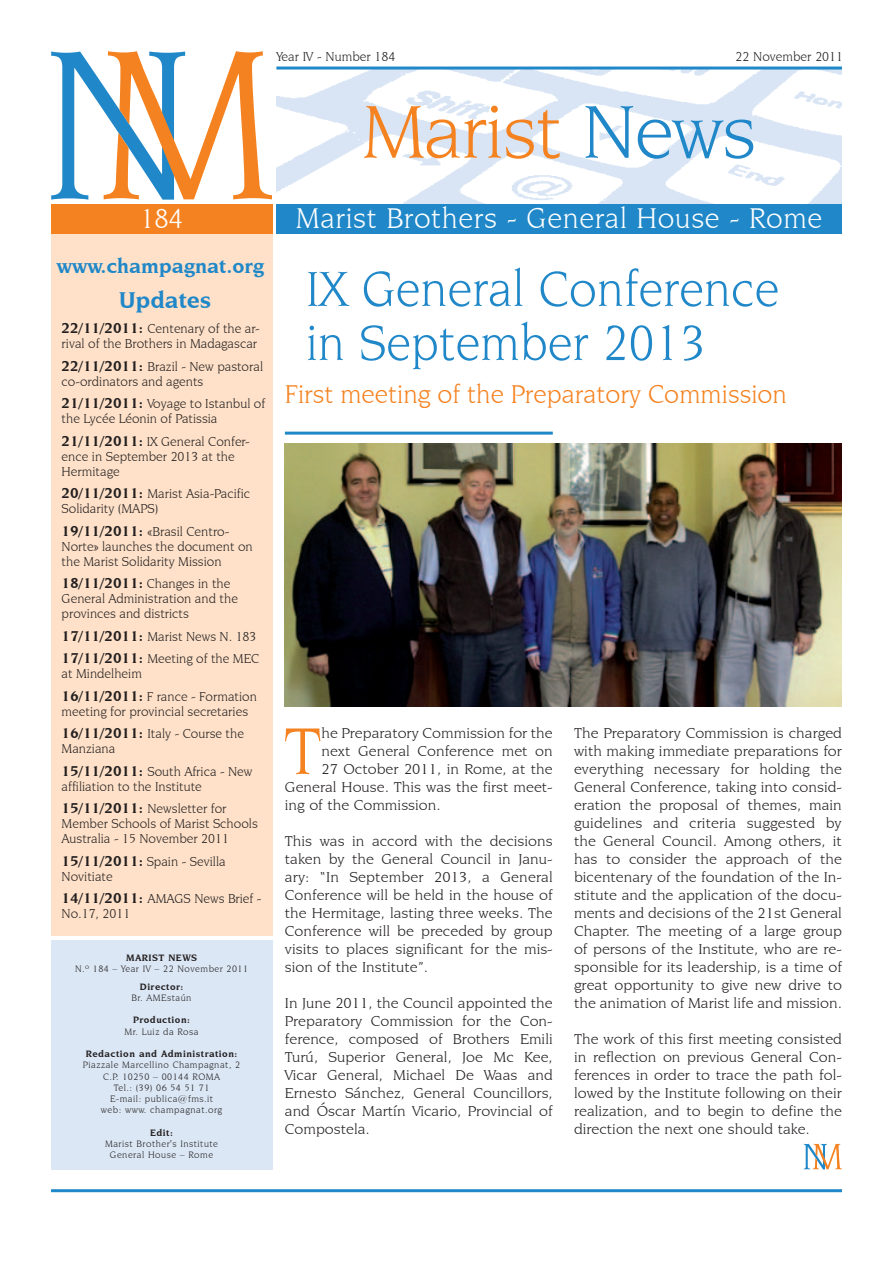
<style>
.page{position:relative;width:893px;height:1263px;background:#fff}
.page>*{position:absolute;margin:0;border:0;box-sizing:border-box;transform-origin:0 0}
.t1{font:79.5px "Novarese IT Cby BT";letter-spacing:-.015em;color:#f58220}
.t2{font:70.2px "Novarese IT Cby BT";color:#f58220;scale:1.07 1}
.t3{font:52.5px/54px "Novarese IT Cby BT";color:#2088c9;scale:.96 1}
.t4{font:30px "Novarese IT Cby BT";letter-spacing:.02em;color:#fff}
.t5{font:28.5px "Novarese IT Cby BT";color:#fff}
.t6{font:27px "Novarese IT Cby BT";color:#f58220}
.t7{font:700 24px "Novarese IT Cby BT";color:#2088c9}
.t8{font:700 21px "Novarese IT Cby BT";color:#2088c9}
.t9{font:15px/18px "Novarese IT Cby BT";color:#231f20;text-align:justify;scale:1.07 1}
.t10{font:13.5px/15px "Novarese IT Cby BT";color:#231f20}
.t11{font:9.75px/11.2px "Novarese IT Cby BT";letter-spacing:.05em;color:#231f20;text-align:center}
.t12{font:700 9.75px "Novarese IT Cby BT";letter-spacing:.05em;color:#231f20}
.s1{color:#2088c9}
.s2{font-weight:700;font-size:15px}
</style>
<div class="page">
<img style="left:276px;top:70px;width:566px;height:134px">
<hr style="left:276px;top:67px;width:566px;height:3px;background:#2088c9">
<div style="left:276px;top:204px;width:566px;height:30px;background:#2088c9"></div>
<svg style="left:51px;top:51px;width:221px;height:149px"></svg>
<hr style="left:51px;top:1189px;width:791px;height:3px;background:#2088c9">
<div style="left:51px;top:234px;width:221px;height:701px;background:#fee1c8"></div>
<div style="left:51px;top:940px;width:221px;height:229px;background:#dbe7f5"></div>
<div style="left:51px;top:204px;width:221px;height:30px;background:#f58220"></div>
<hr style="left:285px;top:432px;width:268px;height:3px;background:#2088c9">
<svg style="left:804px;top:1144px;width:38px;height:25px"></svg>
<img style="left:285px;top:444px;width:557px;height:262px">
<p class="t10" style="left:276px;top:49px;width:120px">Year IV - Number 184</p>
<p class="t10" style="left:736px;top:49px;width:109px">22 November 2011</p>
<h1 class="t1" style="left:362px;top:85px;width:396px">Marist <span class="s1">News</span></h1>
<h3 class="t5" style="left:140px;top:202px;width:45px">184</h3>
<h3 class="t8" style="left:57px;top:253px;width:209px">www.champagnat.org</h3>
<h3 class="t7" style="left:119px;top:285px;width:94px">Updates</h3>
<p class="t10" style="left:62px;top:321px;width:200px"><span class="s2">22/11/2011:</span> Centenary of the ar&shy;rival of the Brothers in Madagascar</p>
<p class="t10" style="left:62px;top:358px;width:203px"><span class="s2">22/11/2011:</span> Brazil - New pastoral co-ordinators and agents</p>
<p class="t10" style="left:62px;top:396px;width:205px"><span class="s2">21/11/2011:</span> Voyage to Istanbul of the Lycée Léonin of Patissia</p>
<p class="t10" style="left:62px;top:433px;width:190px"><span class="s2">21/11/2011:</span> IX General Confer&shy;ence in September 2013 at the<br>Hermitage</p>
<p class="t10" style="left:62px;top:486px;width:190px"><span class="s2">20/11/2011:</span> Marist Asia-Pacific<br>Solidarity (MAPS)</p>
<p class="t10" style="left:62px;top:523px;width:193px"><span class="s2">19/11/2011:</span> «Brasil Centro-<br>Norte» launches the document on the Marist Solidarity Mission</p>
<p class="t10" style="left:62px;top:576px;width:178px"><span class="s2">18/11/2011:</span> Changes in the<br>General Administration and the provinces and districts</p>
<p class="t10" style="left:62px;top:625px;width:199px;line-height:22.5px"><span class="s2">17/11/2011:</span> Marist News N. 183<br><span class="s2">17/11/2011:</span> Meeting of the MEC</p>
<p class="t10" style="left:62px;top:662px;width:197px;line-height:22.5px">at Mindelheim<br><span class="s2">16/11/2011:</span> F rance - Formation</p>
<p class="t10" style="left:62px;top:700px;width:188px;line-height:22.5px">meeting for provincial secretaries<br><span class="s2">16/11/2011:</span> Italy - Course the</p>
<p class="t10" style="left:62px;top:737px;width:192px;line-height:22.5px">Manziana<br><span class="s2">15/11/2011:</span> South Africa - New</p>
<p class="t10" style="left:62px;top:775px;width:166px;line-height:22.5px">affiliation to the Institute<br><span class="s2">15/11/2011:</span> Newsletter for</p>
<p class="t10" style="left:62px;top:816px;width:198px">Member Schools of Marist Schools<br>Australia - 15 November 2011</p>
<p class="t10" style="left:62px;top:853px;width:166px"><span class="s2">15/11/2011:</span> Spain - Sevilla<br>Novitiate</p>
<p class="t10" style="left:62px;top:891px;width:201px"><span class="s2">14/11/2011:</span> AMAGS News Brief -<br>No.17, 2011</p>
<p class="t12" style="left:126px;top:952px;width:72px">Marist NEWS</p>
<p class="t11" style="left:75px;top:963px;width:175px">N.º 184 – Year IV – 22 November 2011</p>
<p class="t12" style="left:140px;top:980px;width:45px">Director:</p>
<p class="t11" style="left:132px;top:992px;width:61px">Br. AMEstaún</p>
<p class="t12" style="left:133px;top:1014px;width:58px">Production:</p>
<p class="t11" style="left:125px;top:1025px;width:75px">Mr. Luiz da Rosa</p>
<p class="t12" style="left:86px;top:1048px;width:153px">Redaction and Administration:</p>
<p class="t11" style="left:83px;top:1059px;width:159px">Piazzale Marcellino Champagnat, 2<br>C.P. 10250 – 00144 ROMA<br>Tel.: (39) 06 54 51 71<br>E-mail: publica@fms.it<br>web: www. champagnat.org</p>
<p class="t12" style="left:150px;top:1126px;width:24px">Edit:</p>
<p class="t11" style="left:105px;top:1138px;width:114px">Marist Brother's Institute<br>General House – Rome</p>
<h3 class="t4" style="left:296px;top:201px;width:528px">Marist Brothers - General House - Rome</h3>
<h3 class="t3" style="left:306px;top:261px;width:494px">IX General Conference in September 2013</h3>
<h3 class="t6" style="left:285px;top:378px;width:504px">First meeting of the Preparatory Commission</h3>
<h2 class="t2" style="left:284px;top:709px;width:37px">T</h2>
<p class="t9" style="left:321px;top:724px;width:218px">he Preparatory Commission for the</p>
<p class="t9" style="left:321px;top:742px;width:218px">next General Conference met on</p>
<p class="t9" style="left:321px;top:760px;width:218px">27 October 2011, in Rome, at the</p>
<p class="t9" style="left:285px;top:778px;width:252px">General House. This was the first meet-</p>
<p class="t9" style="left:285px;top:796px;width:147px">ing of the Commission.</p>
<p class="t9" style="left:285px;top:832px;width:252px">This was in accord with the decisions taken by the General Council in Janu&shy;ary: “In September 2013, a General Conference will be held in the house of the Hermitage, lasting three weeks. The Conference will be preceded by group visits to places significant for the mis&shy;sion of the Institute”.</p>
<p class="t9" style="left:285px;top:994px;width:252px">In June 2011, the Council appointed the Preparatory Commission for the Con&shy;ference, composed of Brothers Emili Turú, Superior General, Joe Mc Kee, Vicar General, Michael De Waas and Ernesto Sánchez, General Councillors, and Óscar Martín Vicario, Provincial of Compostela.</p>
<p class="t9" style="left:574px;top:724px;width:252px">The Preparatory Commission is charged with making immediate preparations for everything necessary for holding the General Conference, taking into consid&shy;eration the proposal of themes, main guidelines and criteria suggested by the General Council. Among others, it has to consider the approach of the bicentenary of the foundation of the In&shy;stitute and the application of the docu&shy;ments and decisions of the 21st General Chapter. The meeting of a large group of persons of the Institute, who are re&shy;sponsible for its leadership, is a time of great opportunity to give new drive to the animation of Marist life and mission.</p>
<p class="t9" style="left:574px;top:1030px;width:252px">The work of this first meeting consisted in reflection on previous General Con&shy;ferences in order to trace the path fol&shy;lowed by the Institute following on their realization, and to begin to define the direction the next one should take.</p>
</div>
